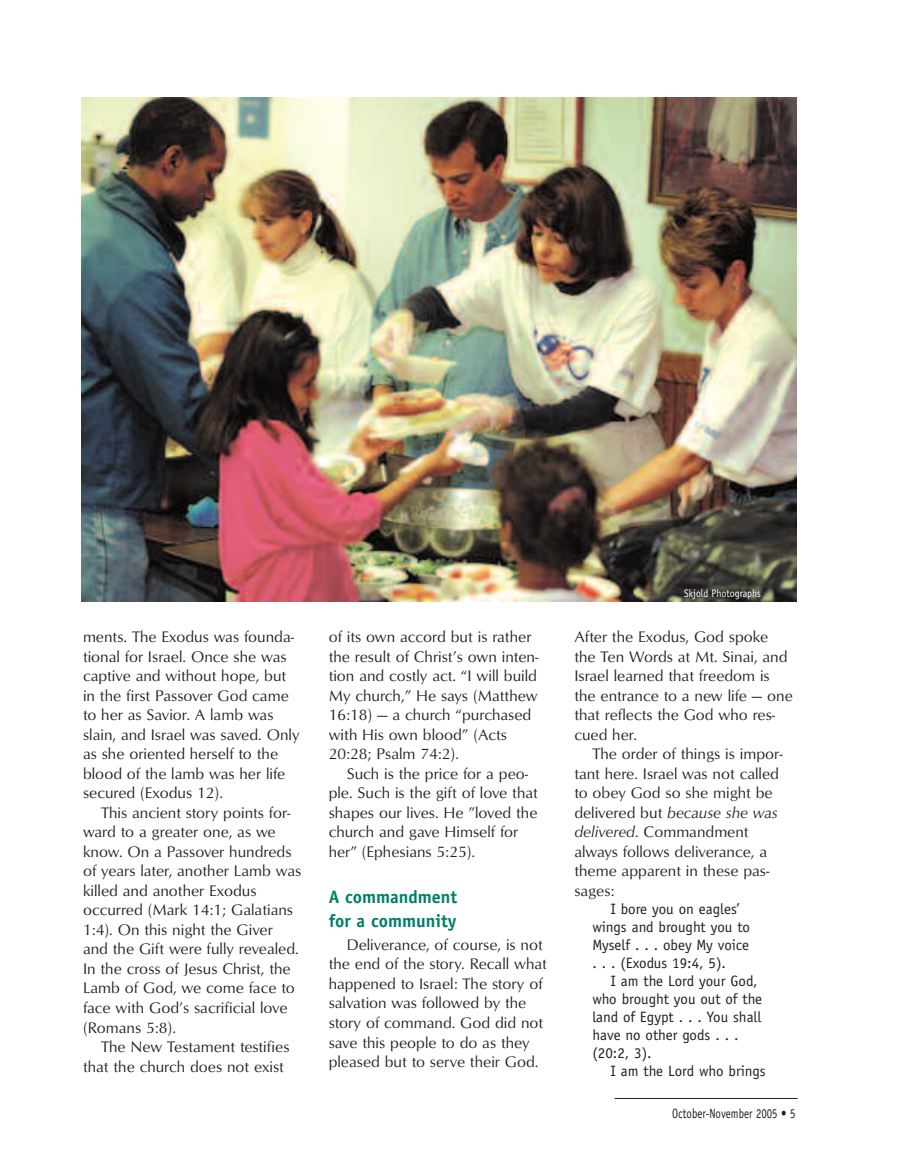
<style>
.page{position:relative;width:905px;height:1175px;background:#fff}
.page>*{position:absolute;margin:0;border:0;box-sizing:border-box;transform-origin:0 0}
.t1{font:700 18px/24px "Officina Sans";color:#007f6a}
.t2{font:15.75px/19.5px "Optimum Roman DTC";color:#231f20}
.t3{font:15.75px "Optimum Roman Italic DTC";color:#231f20}
.t4{font:15px/18px "Officina Sans";color:#231f20}
.t5{font:13.5px "Officina Sans";color:#231f20;scale:.8 1}
.t6{font:10.95px "Officina Sans";color:#fff;scale:.9 1}
.s1{font-family:"Optimum Roman DTC"}
.s2{font-family:"Optimum Roman Italic DTC"}
</style>
<div class="page">
<img style="left:82px;top:97px;width:714px;height:504px">
<hr style="left:614px;top:1098px;width:183px;height:1px;background:#231f20">
<p class="t2" style="left:83px;top:627px;width:218px">ments. The Exodus was founda&shy;tional for Israel. Once she was captive and without hope, but in the first Passover God came to her as Savior. A lamb was slain, and Israel was saved. Only as she oriented herself to the blood of the lamb was her life secured (Exodus 12).</p>
<p class="t2" style="left:83px;top:802px;width:220px;text-indent:18px">This ancient story points for&shy;ward to a greater one, as we know. On a Passover hundreds of years later, another Lamb was killed and another Exodus occurred (Mark 14:1; Galatians<br>1:4). On this night the Giver and the Gift were fully revealed.<br>In the cross of Jesus Christ, the<br>Lamb of God, we come face to face with God’s sacrificial love (Romans 5:8).</p>
<p class="t2" style="left:83px;top:1036px;width:208px;text-indent:18px">The New Testament testifies that the church does not exist</p>
<p class="t2" style="left:328px;top:627px;width:211px">of its own accord but is rather the result of Christ’s own inten&shy;tion and costly act. “I will build<br>My church,” He says (Matthew<br>16:18) — a church “purchased with His own blood” (Acts<br>20:28; Psalm 74:2).</p>
<p class="t2" style="left:328px;top:763px;width:211px;text-indent:18px">Such is the price for a peo&shy;ple. Such is the gift of love that shapes our lives. He ”loved the church and gave Himself for her” (Ephesians 5:25).</p>
<p class="t1" style="left:328px;top:886px;width:130px">A commandment for a community</p>
<p class="t2" style="left:328px;top:934px;width:220px;text-indent:18px">Deliverance, of course, is not the end of the story. Recall what happened to Israel: The story of salvation was followed by the story of command. God did not save this people to do as they pleased but to serve their God.</p>
<p class="t6" style="left:684px;top:589px;width:87px">Skjold Photographs</p>
<p class="t2" style="left:574px;top:627px;width:220px">After the Exodus, God spoke the Ten Words at Mt. Sinai, and<br>Israel learned that freedom is the entrance to a new life — one that reflects the God who res&shy;cued her.</p>
<p class="t2" style="left:574px;top:744px;width:210px;text-indent:18px">The order of things is impor&shy;tant here. Israel was not called to obey God so she might be</p>
<p class="t3" style="left:574px;top:803px;width:205px"><span class="s1">delivered but</span> because she was</p>
<p class="t2" style="left:574px;top:822px;width:197px"><span class="s2">delivered</span>. Commandment always follows deliverance, a theme apparent in these pas&shy;sages:</p>
<p class="t4" style="left:592px;top:901px;width:159px;text-indent:18px">I bore you on eagles’ wings and brought you to<br>Myself . . . obey My voice . . . (Exodus 19:4, 5).</p>
<p class="t4" style="left:592px;top:973px;width:171px;text-indent:18px">I am the Lord your God, who brought you out of the land of Egypt . . . You shall have no other gods . . . (20:2, 3).</p>
<p class="t4" style="left:610px;top:1063px;width:157px">I am the Lord who brings</p>
<p class="t5" style="left:672px;top:1108px;width:155px">October-November 2005 • 5</p>
</div>
